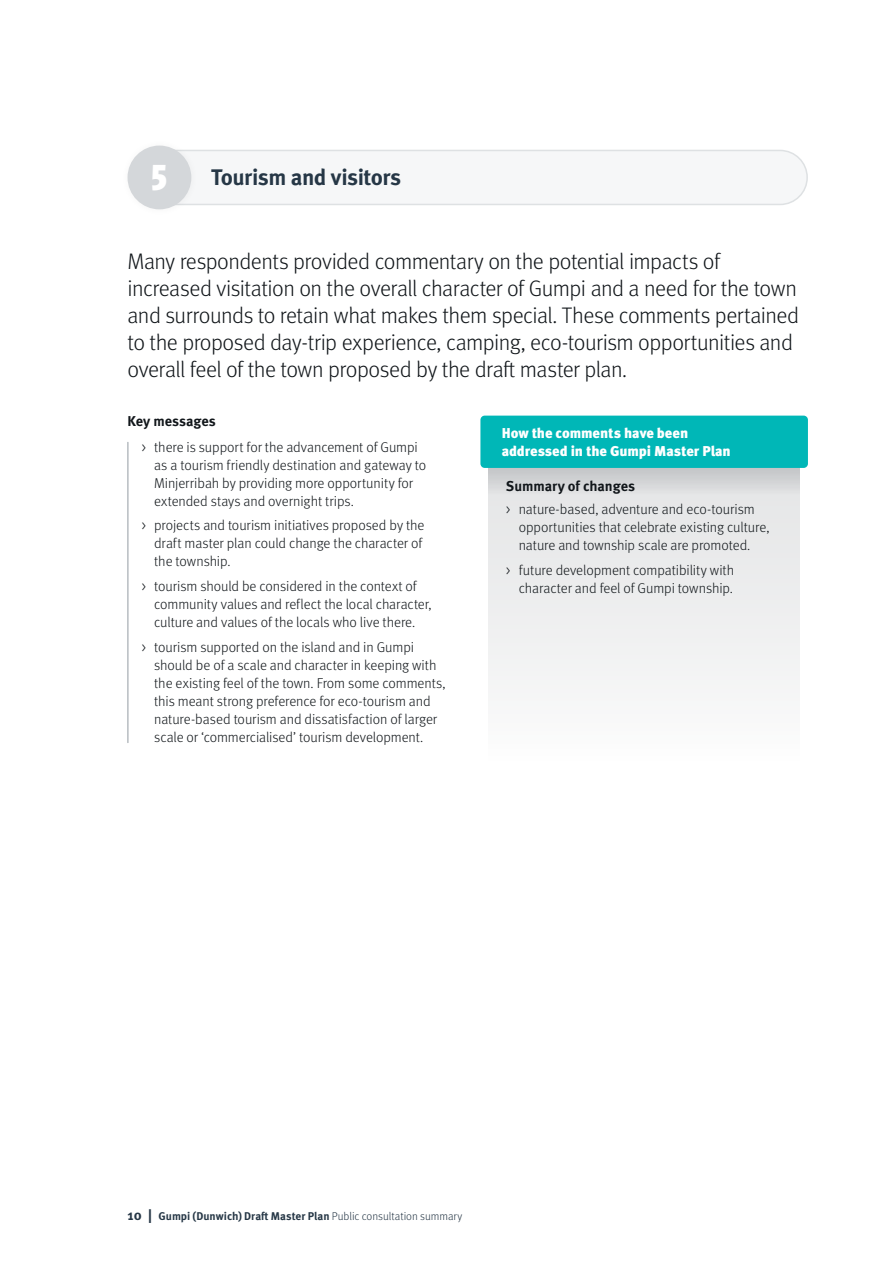
<style>
.page{position:relative;width:893px;height:1263px;background:#fff}
.page>*{position:absolute;margin:0;border:0;box-sizing:border-box;transform-origin:0 0}
.t1{font:300 22.5px/27px "Meta Pro";letter-spacing:-.025em;color:#11161a}
.t2{font:700 22.5px "Meta Pro";letter-spacing:-.025em;color:#263746}
.t3{font:300 14.25px/18px "Meta Pro";letter-spacing:-.005em;color:#11161a}
.t4{font:900 14.25px/18px "Meta Pro";letter-spacing:-.01em;color:#fff}
.t5{font:700 14.25px "Meta Pro";letter-spacing:-.005em;color:#11161a}
.t6{font:700 11.25px "Meta Pro";letter-spacing:.005em;color:#263746}
.s1{font-family:"Meta Headline Pro Comp";font-weight:900;font-size:36px;color:#fff}
.s2{font-size:14.25px}
.s3{font-weight:300}
</style>
<div class="page">
<div style="left:149px;top:150px;width:658px;height:54px;background:#f6f7f8;border-radius:27px"></div>
<div style="left:148px;top:150px;width:660px;height:55px;border:2px solid #dee1e3;border-radius:27px"></div>
<div style="left:120px;top:138px;width:79px;height:79px;background:#000;opacity:.05"></div>
<div style="left:128px;top:146px;width:63px;height:63px;background:#d4d7da;border-radius:50%"></div>
<hr style="left:128px;top:442px;width:1px;height:301px;background:#939ba2">
<svg style="left:489px;top:468px;width:310px;height:217px"></svg>
<div style="left:480px;top:416px;width:328px;height:52px;background:#00b7b7;border-radius:4px"></div>
<h1 class="t2" style="left:152px;top:159px;width:251px"><span class="s1">5</span> Tourism and visitors</h1>
<p class="t1" style="left:128px;top:247px;width:673px">Many respondents provided commentary on the potential impacts of increased visitation on the overall character of Gumpi and a need for the town and surrounds to retain what makes them special. These comments pertained to the proposed day-trip experience, camping, eco-tourism opportunities and overall feel of the town proposed by the draft master plan.</p>
<p class="t5" style="left:128px;top:409px;width:90px">Key messages</p>
<p class="t3" style="left:154px;top:437px;width:273px;text-indent:-13px">&gt; there is support for the advancement of Gumpi as a tourism friendly destination and gateway to Minjerribah by providing more opportunity for extended stays and overnight trips.</p>
<p class="t3" style="left:154px;top:516px;width:272px;text-indent:-13px">&gt; projects and tourism initiatives proposed by the draft master plan could change the character of the township.</p>
<p class="t3" style="left:154px;top:576px;width:279px;text-indent:-13px">&gt; tourism should be considered in the context of community values and reflect the local character, culture and values of the locals who live there.</p>
<p class="t3" style="left:154px;top:637px;width:293px;text-indent:-13px">&gt; tourism supported on the island and in Gumpi should be of a scale and character in keeping with the existing feel of the town. From some comments, this meant strong preference for eco-tourism and nature-based tourism and dissatisfaction of larger scale or ‘commercialised’ tourism development.</p>
<p class="t4" style="left:502px;top:423px;width:231px">How the comments have been addressed in the Gumpi Master Plan</p>
<p class="t5" style="left:506px;top:475px;width:131px">Summary of changes</p>
<p class="t3" style="left:519px;top:500px;width:252px;text-indent:-13px">&gt; nature-based, adventure and eco-tourism opportunities that celebrate existing culture, nature and township scale are promoted.</p>
<p class="t3" style="left:506px;top:560px;width:230px;text-align:right">&gt; future development compatibility with character and feel of Gumpi township.</p>
<p class="t6" style="left:128px;top:1208px;width:336px"><span class="s2">10 |</span> Gumpi (Dunwich) Draft Master Plan <span class="s3">Public consultation summary</span></p>
</div>
